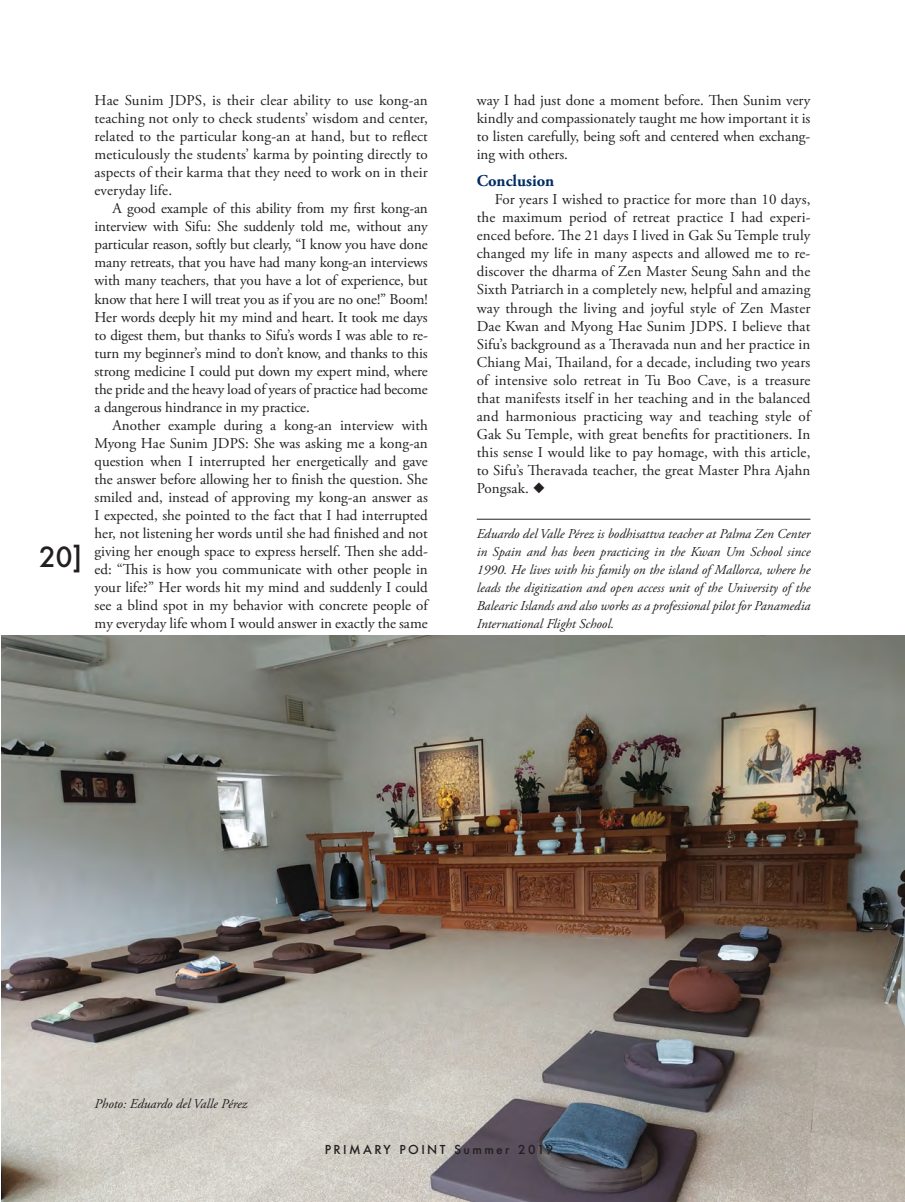
<style>
.page{position:relative;width:905px;height:1202px;background:#fff}
.page>*{position:absolute;margin:0;border:0;box-sizing:border-box;transform-origin:0 0}
.t1{font:500 27px "Futura";color:#231f20}
.t2{font:700 16.5px "Adobe Garamond Pro";color:#002d63}
.t3{font:15px/18px "Adobe Garamond Pro";color:#231f20;text-align:justify}
.t4{font:italic 13.5px/18px "Adobe Garamond Pro";color:#231f20;text-align:justify}
.t5{font:500 12px "Futura";letter-spacing:.2em;color:#231f20}
</style>
<div class="page">
<hr style="left:476px;top:519px;width:334px;height:1px;background:#231f20">
<img style="left:2px;top:635px;width:902px;height:567px">
<h1 class="t1" style="left:39px;top:538px;width:44px">20]</h1>
<p class="t3" style="left:94px;top:92px;width:335px">Hae Sunim JDPS, is their clear ability to use kong-an teaching not only to check students’ wisdom and center, related to the particular kong-an at hand, but to reflect meticulously the students’ karma by pointing directly to aspects of their karma that they need to work on in their everyday life.</p>
<p class="t3" style="left:94px;top:200px;width:335px;text-indent:18px">A good example of this ability from my first kong-an interview with Sifu: She suddenly told me, without any particular reason, softly but clearly, “I know you have done many retreats, that you have had many kong-an interviews with many teachers, that you have a lot of experience, but know that here I will treat you as if you are no one!” Boom!<br>Her words deeply hit my mind and heart. It took me days to digest them, but thanks to Sifu’s words I was able to re&shy;turn my beginner’s mind to don’t know, and thanks to this strong medicine I could put down my expert mind, where the pride and the heavy load of years of practice had become a dangerous hindrance in my practice.</p>
<p class="t3" style="left:94px;top:416px;width:335px;text-indent:18px">Another example during a kong-an interview with Myong Hae Sunim JDPS: She was asking me a kong-an question when I interrupted her energetically and gave the answer before allowing her to finish the question. She smiled and, instead of approving my kong-an answer as I expected, she pointed to the fact that I had interrupted her, not listening her words until she had finished and not giving her enough space to express herself. Then she add&shy;ed: “This is how you communicate with other people in your life?” Her words hit my mind and suddenly I could see a blind spot in my behavior with concrete people of my everyday life whom I would answer in exactly the same</p>
<p class="t3" style="left:476px;top:92px;width:335px">way I had just done a moment before. Then Sunim very kindly and compassionately taught me how important it is to listen carefully, being soft and centered when exchang&shy;ing with others.</p>
<p class="t2" style="left:476px;top:172px;width:79px">Conclusion</p>
<p class="t3" style="left:476px;top:191px;width:335px;text-indent:18px">For years I wished to practice for more than 10 days, the maximum period of retreat practice I had experi&shy;enced before. The 21 days I lived in Gak Su Temple truly changed my life in many aspects and allowed me to re&shy;discover the dharma of Zen Master Seung Sahn and the Sixth Patriarch in a completely new, helpful and amazing way through the living and joyful style of Zen Master Dae Kwan and Myong Hae Sunim JDPS. I believe that Sifu’s background as a Theravada nun and her practice in Chiang Mai, Thailand, for a decade, including two years of intensive solo retreat in Tu Boo Cave, is a treasure that manifests itself in her teaching and in the balanced and harmonious practicing way and teaching style of Gak Su Temple, with great benefits for practitioners. In this sense I would like to pay homage, with this article, to Sifu’s Theravada teacher, the great Master Phra Ajahn Pongsak. ◆</p>
<p class="t4" style="left:476px;top:524px;width:335px">Eduardo del Valle Pérez is bodhisattva teacher at Palma Zen Center in Spain and has been practicing in the Kwan Um School since 1990. He lives with his family on the island of Mallorca, where he leads the digitization and open access unit of the University of the Balearic Islands and also works as a professional pilot for Panamedia International Flight School.</p>
<p class="t4" style="left:94px;top:1094px;width:154px">Photo: Eduardo del Valle Pérez</p>
<p class="t5" style="left:325px;top:1141px;width:230px">PRIMARY POINT Summer 2019</p>
</div>
